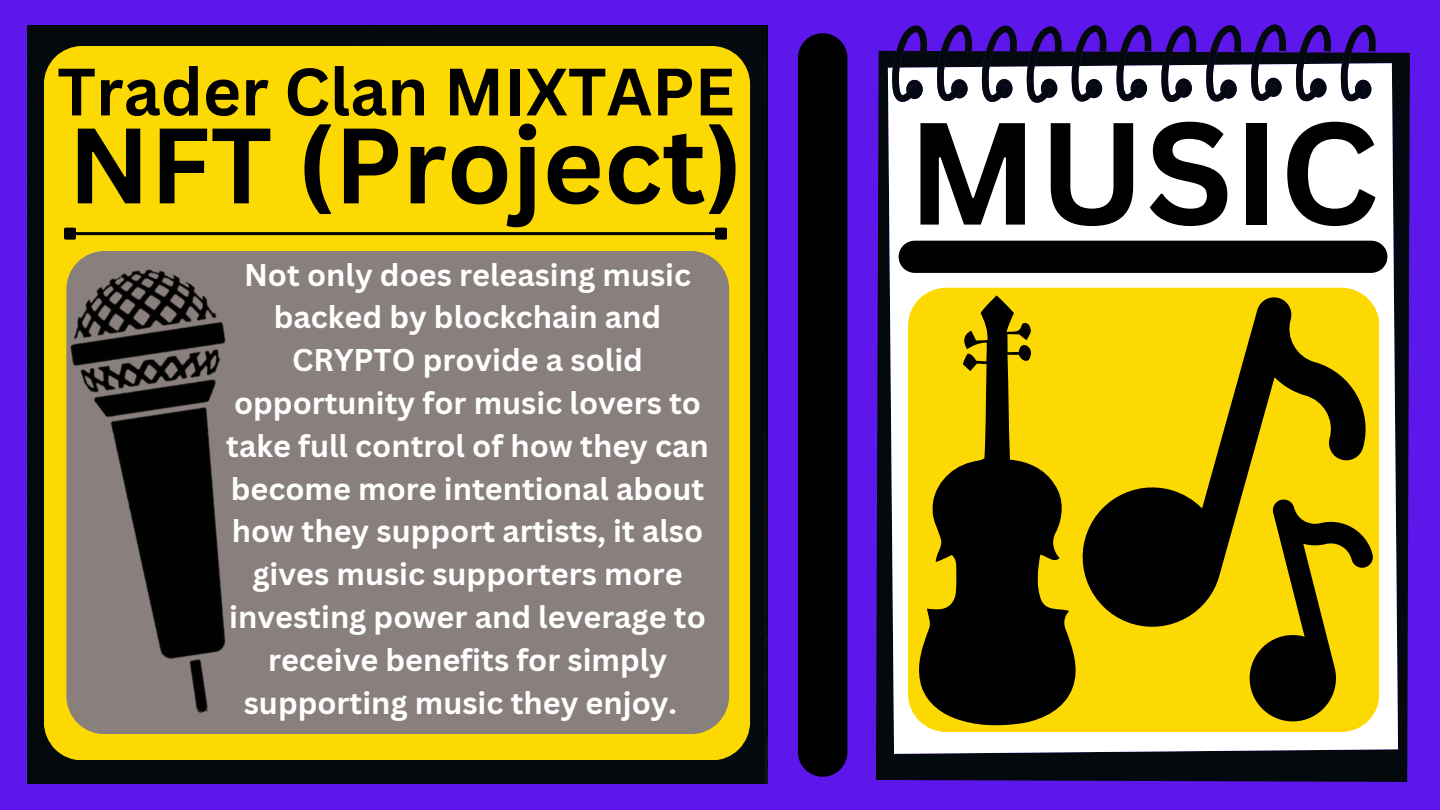
<style>
.page{position:relative;width:1440px;height:810px;background:#5e17eb}
.page>*{position:absolute;margin:0;border:0;box-sizing:border-box;transform-origin:0 0}
.t1{font:700 104.7px "Canva Sans";color:#000}
.t2{font:700 65.4px "Canva Sans";color:#000}
.t3{font:700 30.6px/42.8px "Canva Sans";color:#fff;text-align:center}
.s1{font-size:142.1px}
</style>
<div class="page">
<div style="left:28px;top:26px;width:740px;height:757px;background:#040a0d"></div>
<svg style="left:876px;top:51px;width:534px;height:731px;background:#120b31"></svg>
<div style="left:888px;top:63px;width:510px;height:691px;background:#fff"></div>
<svg style="left:892px;top:24px;width:484px;height:79px"></svg>
<div style="left:798px;top:33px;width:49px;height:744px;background:#000;border-radius:25px"></div>
<div style="left:899px;top:241px;width:488px;height:32px;background:#000;border-radius:16px"></div>
<div style="left:44px;top:46px;width:706px;height:714px;background:#fcd903"></div>
<hr style="left:75px;top:232px;width:641px;height:3px;background:#000">
<div style="left:65px;top:229px;width:10px;height:9px;background:#000"></div>
<div style="left:64px;top:228px;width:12px;height:12px;border:3px solid #000"></div>
<div style="left:717px;top:229px;width:9px;height:9px;background:#000"></div>
<div style="left:715px;top:228px;width:12px;height:12px;border:3px solid #000"></div>
<div style="left:66px;top:251px;width:663px;height:482px;background:#89807e"></div>
<div style="left:908px;top:288px;width:471px;height:444px;background:#fcd903"></div>
<svg style="left:1080px;top:295px;width:293px;height:340px;background:#a68e02"></svg>
<svg style="left:1245px;top:498px;width:129px;height:228px;background:#9f8902"></svg>
<svg style="left:916px;top:295px;width:164px;height:432px;background:#7d6b01"></svg>
<img style="left:27px;top:244px;width:359px;height:472px">
<h2 class="t2" style="left:57px;top:46px;width:679px">Trader Clan MIXTAPE</h2>
<h1 class="t1" style="left:68px;top:92px;width:1312px">NFT (Project) <span class="s1">MUSIC</span></h1>
<p class="t3" style="left:226px;top:252px;width:484px">Not only does releasing music backed by blockchain and<br>CRYPTO provide a solid opportunity for music lovers to take full control of how they can become more intentional about how they support artists, it also gives music supporters more investing power and leverage to receive benefits for simply supporting music they enjoy.</p>
</div>
